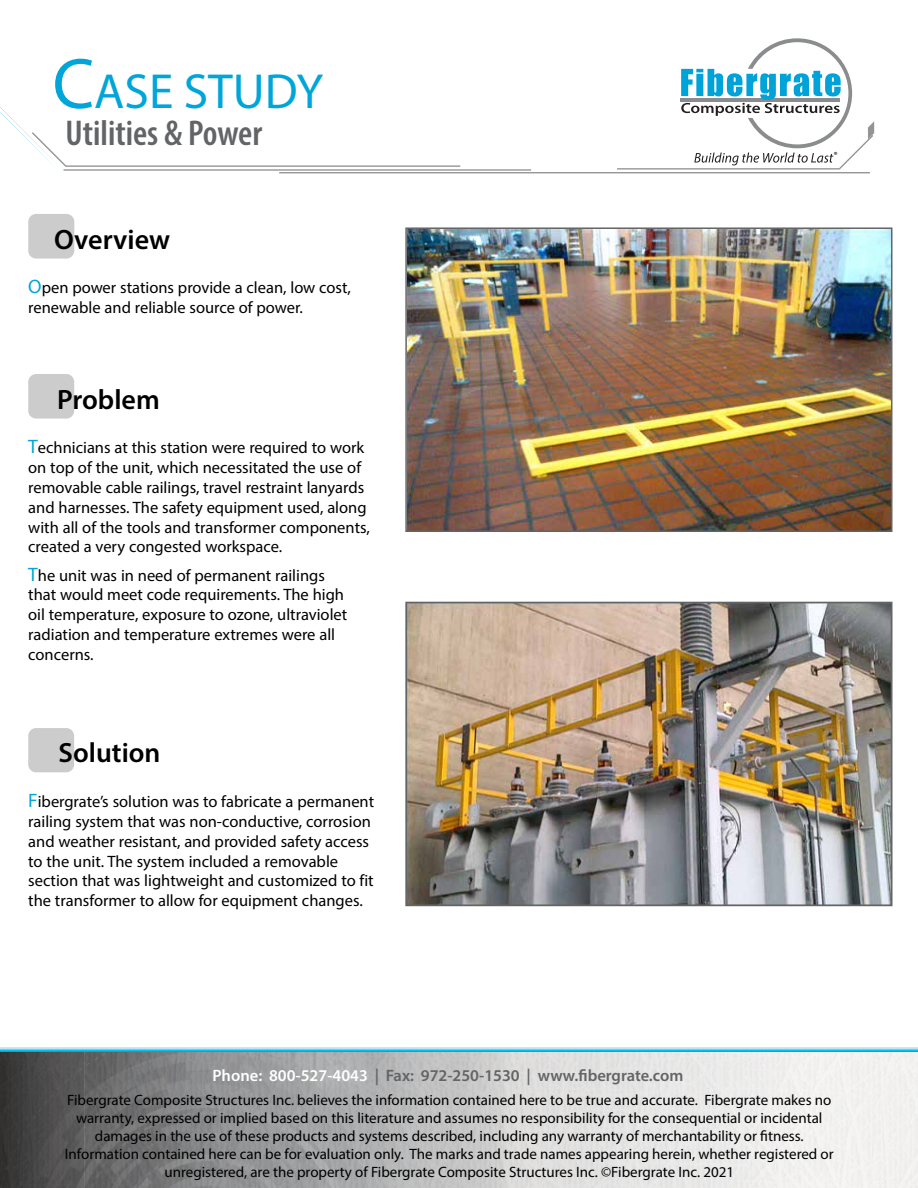
<style>
.page{position:relative;width:918px;height:1188px;background:#fff}
.page>*{position:absolute;margin:0;border:0;box-sizing:border-box;transform-origin:0 0}
.t1{font:49.5px "Myriad Pro";color:#00a5d9}
.t2{font:600 condensed 36px "Myriad Pro";color:#636466}
.t3{font:600 28.05px "Myriad Pro";color:#000}
.t4{font:600 27.9px "Myriad Pro";color:#000}
.t5{font:16.5px/19.8px "Myriad Pro";color:#000}
.t6{font:600 16.5px "Myriad Pro";color:#636466}
.t7{font:15px/18px "Myriad Pro";color:#000;text-align:center}
.t8{font:9px "Myriad Pro";color:#010101}
.s1{font-size:72px}
.s2{font-size:19.5px;color:#00a5d9}
.s3{color:#fff}
</style>
<div class="page">
<hr style="left:64px;top:169px;width:467px;height:2px;background:#949495">
<hr style="left:66px;top:165px;width:394px;height:2px;background:#949495">
<svg style="left:0;top:107px;width:68px;height:64px"></svg>
<hr style="left:279px;top:172px;width:591px;height:1px;background:#949495">
<hr style="left:617px;top:168px;width:223px;height:2px;background:#949495">
<svg style="left:681px;top:38px;width:194px;height:132px"></svg>
<img style="left:0;top:1051px;width:918px;height:137px">
<svg style="left:0;top:1048px;width:918px;height:3px;background:#64d0ee"></svg>
<div style="left:28px;top:214px;width:46px;height:45px;background:#ccc;border-radius:8px"></div>
<div style="left:28px;top:728px;width:46px;height:44px;background:#ccc;border-radius:8px"></div>
<img style="left:408px;top:230px;width:481px;height:299px">
<div style="left:405px;top:227px;width:487px;height:305px;border:2px solid #636466"></div>
<img style="left:408px;top:605px;width:482px;height:298px">
<div style="left:405px;top:602px;width:488px;height:304px;border:2px solid #636466"></div>
<div style="left:28px;top:374px;width:46px;height:45px;background:#ccc;border-radius:8px"></div>
<h1 class="t1" style="left:53px;top:61px;width:272px"><span class="s1">C</span>ASE STUDY</h1>
<h2 class="t2" style="left:66px;top:111px;width:198px">Utilities &amp; Power</h2>
<h3 class="t3" style="left:54px;top:221px;width:118px">Overview</h3>
<p class="t5" style="left:28px;top:278px;width:324px"><span class="s2">O</span>pen power stations provide a clean, low cost, renewable and reliable source of power.</p>
<h3 class="t3" style="left:57px;top:381px;width:104px">Problem</h3>
<p class="t5" style="left:28px;top:438px;width:343px"><span class="s2">T</span>echnicians at this station were required to work on top of the unit, which necessitated the use of removable cable railings, travel restraint lanyards and harnesses. The safety equipment used, along with all of the tools and transformer components, created a very congested workspace.</p>
<p class="t5" style="left:28px;top:565px;width:321px"><span class="s2">T</span>he unit was in need of permanent railings that would meet code requirements. The high oil temperature, exposure to ozone, ultraviolet radiation and temperature extremes were all concerns.</p>
<h3 class="t4" style="left:59px;top:735px;width:103px">Solution</h3>
<p class="t5" style="left:28px;top:792px;width:347px"><span class="s2">F</span>ibergrate’s solution was to fabricate a permanent railing system that was non-conductive, corrosion and weather resistant, and provided safety access to the unit. The system included a removable section that was lightweight and customized to fit the transformer to allow for equipment changes.</p>
<p class="t6" style="left:212px;top:1065px;width:472px"><span class="s3">Phone: 800-527-4043</span> | Fax: 972-250-1530 | www.fibergrate.com</p>
<p class="t8" style="left:834px;top:150px;width:5px">®</p>
<p class="t7" style="left:65px;top:1091px;width:770px">Fibergrate Composite Structures Inc. believes the information contained here to be true and accurate. Fibergrate makes no warranty, expressed or implied based on this literature and assumes no responsibility for the consequential or incidental damages in the use of these products and systems described, including any warranty of merchantability or fitness.<br>Information contained here can be for evaluation only. The marks and trade names appearing herein, whether registered or unregistered, are the property of Fibergrate Composite Structures Inc. ©Fibergrate Inc. 2021</p>
</div>
